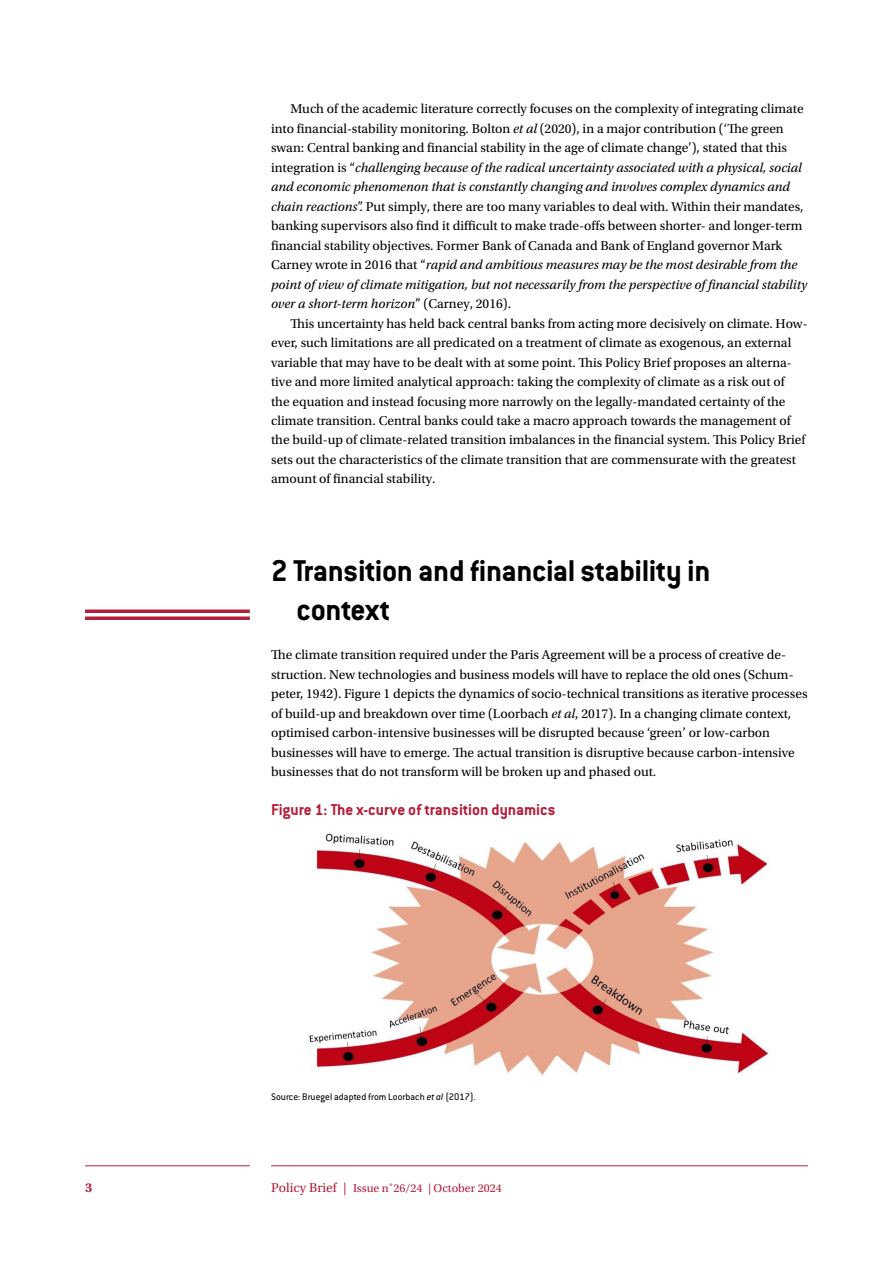
<style>
.page{position:relative;width:893px;height:1263px;background:#fff}
.page>*{position:absolute;margin:0;border:0;box-sizing:border-box;transform-origin:0 0}
.t1{font:700 33px/39px "Conduit ITC Std";letter-spacing:-.01em;color:#000}
.t2{font:700 17.25px "Conduit ITC Std";color:#b41f3a}
.t3{font:13.5px/19.5px "Utopia Std";color:#000}
.t4{font:700 13.5px "Utopia Std";color:#b41f3a}
.t5{font:12px "Utopia Std";color:#b41f3a}
.t6{font:10.5px "Conduit ITC";letter-spacing:.005em;color:#000}
.s1{font-style:italic}
.s2{font-size:13.5px}
</style>
<div class="page">
<hr style="left:85px;top:1165px;width:165px;height:1px;background:#b41f3a">
<hr style="left:271px;top:1165px;width:537px;height:1px;background:#b41f3a">
<svg style="left:85px;top:609px;width:165px;height:4px"></svg>
<svg style="left:85px;top:616px;width:165px;height:4px"></svg>
<img style="left:309px;top:833px;width:460px;height:242px">
<p class="t3" style="left:271px;top:99px;width:538px;text-indent:19px">Much of the academic literature correctly focuses on the complexity of integrating climate into financial-stability monitoring. Bolton <span class="s1">et al</span> (2020), in a major contribution (‘The green swan: Central banking and financial stability in the age of climate change’), stated that this integration is “<span class="s1">challenging because of the radical uncertainty associated with a physical, social and economic phenomenon that is constantly changing and involves complex dynamics and chain reactions</span>”. Put simply, there are too many variables to deal with. Within their mandates, banking supervisors also find it difficult to make trade-offs between shorter- and longer-term financial stability objectives. Former Bank of Canada and Bank of England governor Mark Carney wrote in 2016 that “<span class="s1">rapid and ambitious measures may be the most desirable from the point of view of climate mitigation, but not necessarily from the perspective of financial stability over a short-term horizon</span>” (Carney, 2016).</p>
<p class="t3" style="left:271px;top:314px;width:538px;text-indent:19px">This uncertainty has held back central banks from acting more decisively on climate. How&shy;ever, such limitations are all predicated on a treatment of climate as exogenous, an external variable that may have to be dealt with at some point. This Policy Brief proposes an alterna&shy;tive and more limited analytical approach: taking the complexity of climate as a risk out of<br>the equation and instead focusing more narrowly on the legally-mandated certainty of the climate transition. Central banks could take a macro approach towards the management of the build-up of climate-related transition imbalances in the financial system. This Policy Brief sets out the characteristics of the climate transition that are commensurate with the greatest amount of financial stability.</p>
<h1 class="t1" style="left:297px;top:550px;width:415px;text-indent:-26px">2 Transition and financial stability in context</h1>
<p class="t3" style="left:271px;top:645px;width:538px">The climate transition required under the Paris Agreement will be a process of creative de&shy;struction. New technologies and business models will have to replace the old ones (Schum&shy;peter, 1942). Figure 1 depicts the dynamics of socio-technical transitions as iterative processes of build-up and breakdown over time (Loorbach <span class="s1">et al</span>, 2017). In a changing climate context, optimised carbon-intensive businesses will be disrupted because ‘green’ or low-carbon businesses will have to emerge. The actual transition is disruptive because carbon-intensive businesses that do not transform will be broken up and phased out.</p>
<p class="t2" style="left:271px;top:799px;width:286px">Figure 1: The x-curve of transition dynamics</p>
<p class="t6" style="left:271px;top:1090px;width:206px">Source: Bruegel adapted from Loorbach <span class="s1">et al</span> (2017).</p>
<p class="t4" style="left:85px;top:1179px;width:9px">3</p>
<p class="t5" style="left:271px;top:1181px;width:232px"><span class="s2">Policy Brief |</span> Issue n˚26/24 | October 2024</p>
</div>
